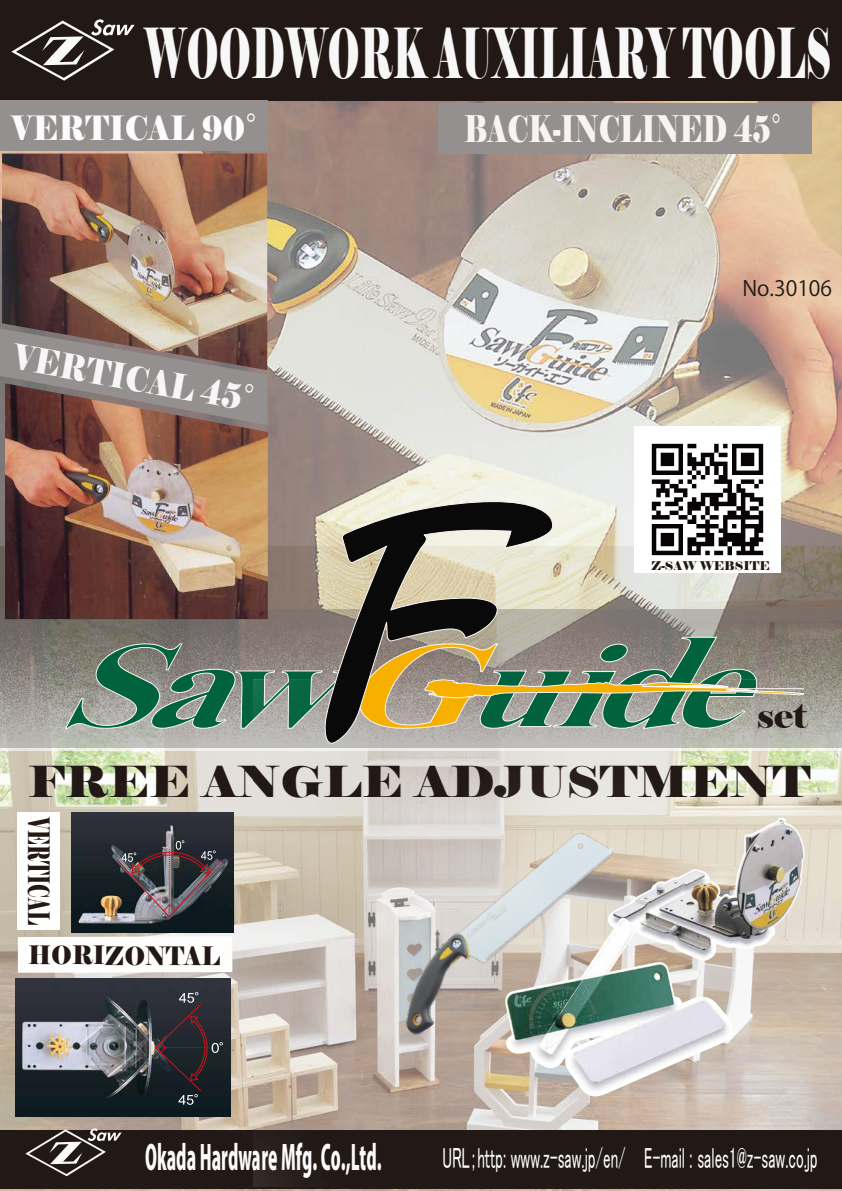
<style>
.page{position:relative;width:842px;height:1191px;background:#fff}
.page>*{position:absolute;margin:0;border:0;box-sizing:border-box;transform-origin:0 0}
.t1{font:68.6px "Elephant";color:#f7f7f7;scale:.52 1}
.t2{font:42.6px "Elephant";color:#221815;scale:1.11 1}
.t3{font:36.5px "Elephant";color:#f9f3f1;scale:.73 1}
.t4{font:36px "Elephant";color:#221815}
.t5{font:34.4px "Elephant";color:#f7f5f5;scale:.86 1}
.t6{font:800 33.6px "Koz Go Pro";color:#fdfbfb;scale:.5 1}
.t7{font:33.3px "Elephant";color:#fdfbfb;scale:.89 1}
.t8{font:29.4px "Elephant";color:#221815;scale:.59 1}
.t9{font:29.2px "MS P Gothic";color:#fff;scale:.52 1}
.t10{font:25.4px "Elephant";letter-spacing:-.01em;color:#221815;scale:.9 1}
.t11{font:21px "Koz Go Pro";color:#221815}
.t12{font:12px "Elephant";color:#221815}
.s1{font-family:"Koz Go Pro"}
</style>
<div class="page">
<img style="left:0;top:750px;width:842px;height:441px">
<img style="left:0;top:100px;width:842px;height:650px">
<svg style="left:0;top:610px;width:842px;height:138px;background:#928d86"></svg>
<img style="left:767px;top:817px;width:13px;height:127px">
<img style="left:16px;top:978px;width:214px;height:138px">
<svg style="left:155px;top:992px;width:68px;height:112px;background:#2b2a31"></svg>
<img style="left:71px;top:812px;width:163px;height:120px">
<img style="left:117px;top:840px;width:105px;height:77px">
<svg style="left:64px;top:636px;width:741px;height:93px;background:#738577"></svg>
<svg style="left:324px;top:500px;width:229px;height:180px;background:#8c8675"></svg>
<div style="left:0;top:0;width:842px;height:100px;background:#221815"></div>
<div style="left:0;top:1130px;width:842px;height:59px;background:#221815"></div>
<svg style="left:11px;top:19px;width:124px;height:62px"></svg>
<svg style="left:25px;top:1128px;width:97px;height:48px"></svg>
<img style="left:2px;top:154px;width:265px;height:174px">
<img style="left:5px;top:425px;width:263px;height:194px">
<div style="left:0;top:100px;width:268px;height:50px;background:#93908f"></div>
<svg style="left:0;top:328px;width:268px;height:97px;background:#8a7973"></svg>
<div style="left:438px;top:104px;width:373px;height:50px;background:#93908f"></div>
<div style="left:17px;top:812px;width:43px;height:117px;background:#fffefe"></div>
<svg style="left:18px;top:936px;width:214px;height:36px"></svg>
<img style="left:635px;top:426px;width:145px;height:146px">
<img style="left:254px;top:680px;width:513px;height:506px">
<img style="left:380px;top:820px;width:244px;height:218px">
<h1 class="t1" style="left:144px;top:10px;width:1323px">WOODWORK AUXILIARY TOOLS</h1>
<p class="t7" style="left:11px;top:107px;width:298px">VERTICAL 90<span class="s1">°</span></p>
<p class="t5" style="left:17px;top:335px;width:306px;rotate:10deg">VERTICAL 45<span class="s1">°</span></p>
<p class="t3" style="left:464px;top:106px;width:458px">BACK-INCLINED 45<span class="s1">°</span></p>
<p class="t11" style="left:742px;top:275px;width:91px">No.30106</p>
<p class="t12" style="left:651px;top:558px;width:120px">Z-SAW WEBSITE</p>
<p class="t4" style="left:757px;top:693px;width:53px">set</p>
<h2 class="t2" style="left:28px;top:754px;width:706px">FREE ANGLE ADJUSTMENT</h2>
<p class="t8" style="left:57px;top:817px;width:183px;rotate:90deg">VERTICAL</p>
<p class="t10" style="left:28px;top:939px;width:215px">HORIZONTAL</p>
<p class="t6" style="left:145px;top:1135px;width:474px">Okada Hardware Mfg. Co.,Ltd.</p>
<p class="t9" style="left:442px;top:1143px;width:723px">URL；http: www.z-saw.jp/en/ E-mail : sales1@z-saw.co.jp</p>
</div>
